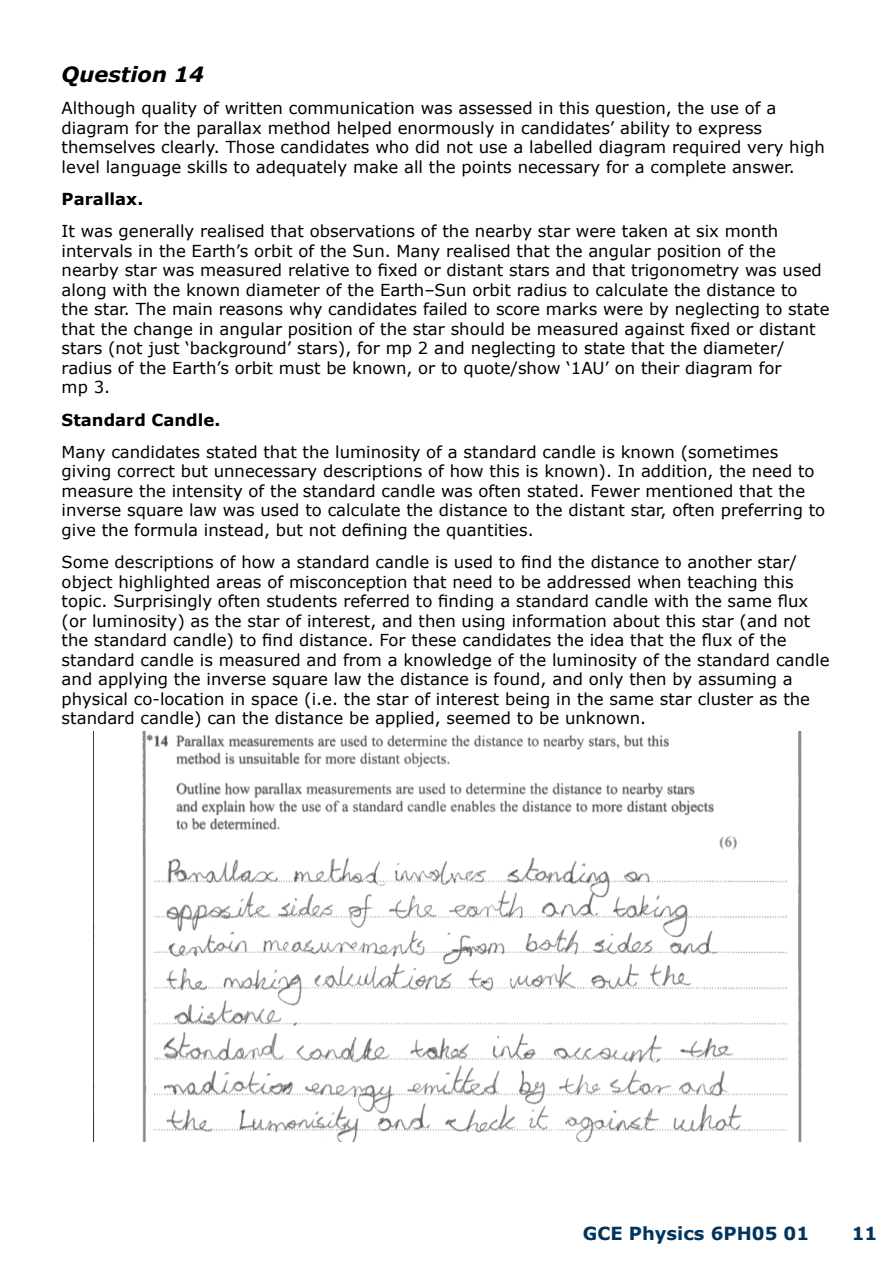
<style>
.page{position:relative;width:893px;height:1263px;background:#fff}
.page>*{position:absolute;margin:0;border:0;box-sizing:border-box;transform-origin:0 0}
.t1{font:italic 700 21px "Verdana";color:#000}
.t2{font:700 18px "Verdana";color:#00355f}
.t3{font:16.5px/19.5px "Verdana";color:#000}
.t4{font:700 16.5px "Verdana";color:#000}
</style>
<div class="page">
<img style="left:93px;top:731px;width:709px;height:411px">
<p class="t1" style="left:62px;top:59px;width:144px">Question 14</p>
<p class="t3" style="left:62px;top:98px;width:765px">Although quality of written communication was assessed in this question, the use of a diagram for the parallax method helped enormously in candidates’ ability to express themselves clearly. Those candidates who did not use a labelled diagram required very high level language skills to adequately make all the points necessary for a complete answer.</p>
<p class="t4" style="left:62px;top:187px;width:83px">Parallax.</p>
<p class="t3" style="left:62px;top:221px;width:769px">It was generally realised that observations of the nearby star were taken at six month intervals in the Earth’s orbit of the Sun. Many realised that the angular position of the nearby star was measured relative to fixed or distant stars and that trigonometry was used along with the known diameter of the Earth–Sun orbit radius to calculate the distance to<br>the star. The main reasons why candidates failed to score marks were by neglecting to state that the change in angular position of the star should be measured against fixed or distant stars (not just ‘background’ stars), for mp 2 and neglecting to state that the diameter/ radius of the Earth’s orbit must be known, or to quote/show ‘1AU’ on their diagram for<br>mp 3.</p>
<p class="t4" style="left:62px;top:408px;width:160px">Standard Candle.</p>
<p class="t3" style="left:62px;top:442px;width:765px">Many candidates stated that the luminosity of a standard candle is known (sometimes giving correct but unnecessary descriptions of how this is known). In addition, the need to measure the intensity of the standard candle was often stated. Fewer mentioned that the inverse square law was used to calculate the distance to the distant star, often preferring to give the formula instead, but not defining the quantities.</p>
<p class="t3" style="left:62px;top:552px;width:769px">Some descriptions of how a standard candle is used to find the distance to another star/ object highlighted areas of misconception that need to be addressed when teaching this topic. Surprisingly often students referred to finding a standard candle with the same flux (or luminosity) as the star of interest, and then using information about this star (and not the standard candle) to find distance. For these candidates the idea that the flux of the standard candle is measured and from a knowledge of the luminosity of the standard candle and applying the inverse square law the distance is found, and only then by assuming a physical co-location in space (i.e. the star of interest being in the same star cluster as the standard candle) can the distance be applied, seemed to be unknown.</p>
<p class="t2" style="left:583px;top:1221px;width:228px">GCE Physics 6PH05 01</p>
<p class="t2" style="left:852px;top:1221px;width:27px">11</p>
</div>
